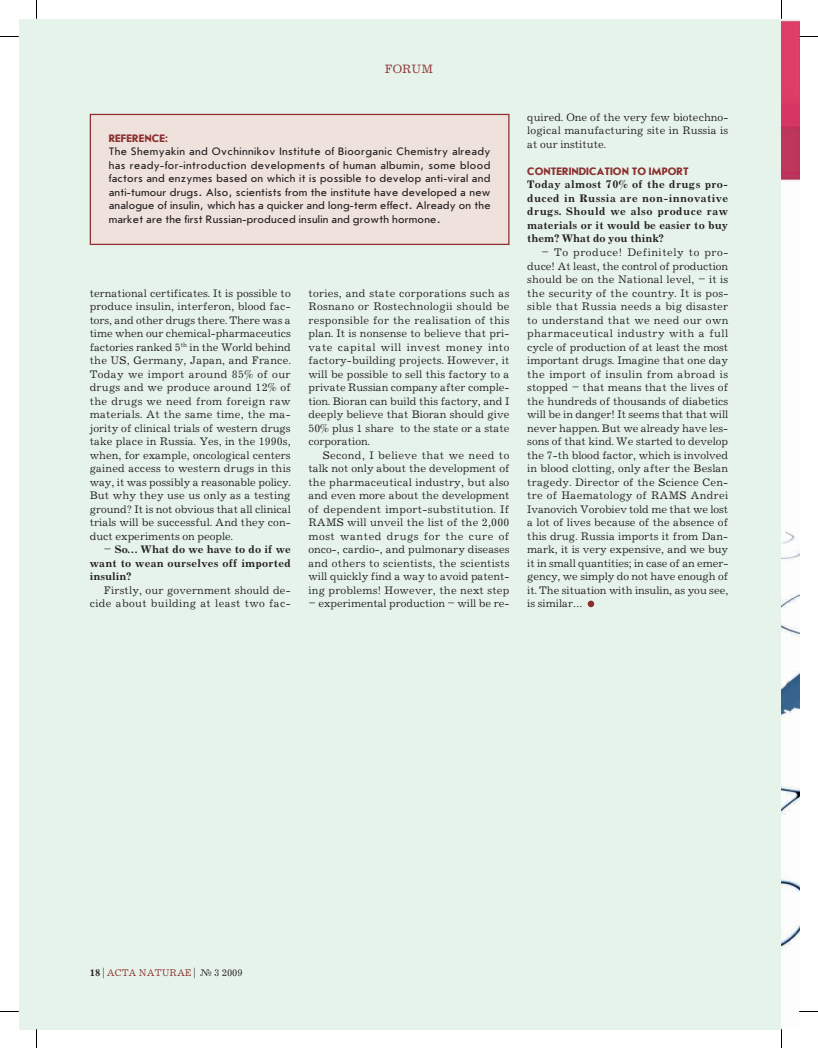
<style>
.page{position:relative;width:818px;height:1048px;background:#fff}
.page>*{position:absolute;margin:0;border:0;box-sizing:border-box;transform-origin:0 0}
.t1{font:12.5px "Journal C";color:#8c2f2f}
.t2{font:11.25px/13.5px "Journal C";color:#231f20;text-align:justify}
.t3{font:11.25px/13.5px "Journal Sans C";letter-spacing:.02em;color:#231f20;text-align:justify}
.t4{font:700 11.25px/13.5px "Journal C";letter-spacing:.01em;color:#231f20;text-align:justify}
.t5{font:11.25px/13.5px "Journal C";letter-spacing:.03em;color:#231f20;text-align:right}
.t6{font:700 11.25px "Journal Sans C";color:#8c2f2f}
.t7{font:10px "Journal C";color:#8c2f2f}
.s1{font-weight:400}
.s2{font-weight:700;color:#231f20}
.s3{color:#231f20}
</style>
<div class="page">
<div style="left:19px;top:19px;width:762px;height:1010px;background:#e6f3ea"></div>
<div style="left:90px;top:114px;width:418px;height:130px;background:#efe2dd"></div>
<div style="left:90px;top:114px;width:419px;height:131px;border:1px solid #8c2f2f"></div>
<svg style="left:587px;top:600px;width:7px;height:7px"></svg>
<img style="left:781px;top:20px;width:17px;height:930px">
<svg style="left:0;top:36px;width:19px;height:1px"></svg>
<svg style="left:798px;top:36px;width:19px;height:1px"></svg>
<svg style="left:0;top:1011px;width:19px;height:1px"></svg>
<svg style="left:799px;top:1011px;width:18px;height:1px"></svg>
<svg style="left:36px;top:0;width:1px;height:19px"></svg>
<svg style="left:36px;top:1029px;width:1px;height:18px"></svg>
<p class="t1" style="left:385px;top:62px;width:49px">FORUM</p>
<p class="t6" style="left:109px;top:132px;width:14px">REFERENCE</p>
<p class="t6" style="left:165px;top:132px;width:4px">:</p>
<p class="t3" style="left:109px;top:145px;width:383px">The Shemyakin and Ovchinnikov Institute of Bioorganic Chemistry already has ready-for-introduction developments of human albumin, some blood factors and enzymes based on which it is possible to develop anti-viral and anti-tumour drugs. Also, scientists from the institute have developed a new analogue of insulin, which has a quicker and long-term effect. Already on the market are the first Russian-produced insulin and growth hormone.</p>
<p class="t2" style="left:90px;top:286px;width:202px">ternational certificates. It is possible to produce insulin, interferon, blood fac&shy;tors, and other drugs there. There was a time when our chemical-pharmaceutics factories ranked 5<sup>th</sup> in the World behind the US, Germany, Japan, and France.<br>Today we import around 85% of our drugs and we produce around 12% of the drugs we need from foreign raw materials. At the same time, the ma&shy;jority of clinical trials of western drugs take place in Russia. Yes, in the 1990s, when, for example, oncological centers gained access to western drugs in this way, it was possibly a reasonable policy.<br>But why they use us only as a testing ground? It is not obvious that all clinical trials will be successful. And they con&shy;duct experiments on people.</p>
<p class="t4" style="left:90px;top:543px;width:202px;text-indent:14px"><span class="s1">–</span> So… What do we have to do if we want to wean ourselves off imported insulin?</p>
<p class="t5" style="left:90px;top:583px;width:202px">Firstly, our government should de&shy;cide about building at least two fac-</p>
<p class="t2" style="left:308px;top:286px;width:202px">tories, and state corporations such as Rosnano or Rostechnologii should be responsible for the realisation of this plan. It is nonsense to believe that pri&shy;vate capital will invest money into factory-building projects. However, it will be possible to sell this factory to a private Russian company after comple&shy;tion. Bioran can build this factory, and I deeply believe that Bioran should give 50% plus 1 share to the state or a state corporation.</p>
<p class="t2" style="left:308px;top:448px;width:202px;text-indent:14px">Second, I believe that we need to talk not only about the development of the pharmaceutical industry, but also and even more about the development of dependent import-substitution. If RAMS will unveil the list of the 2,000 most wanted drugs for the cure of onco-, cardio-, and pulmonary diseases and others to scientists, the scientists will quickly find a way to avoid patent&shy;ing problems! However, the next step</p>
<p class="t2" style="left:308px;top:597px;width:202px">– experimental production – will be re-</p>
<p class="t2" style="left:527px;top:111px;width:202px">quired. One of the very few biotechno&shy;logical manufacturing site in Russia is at our institute.</p>
<p class="t6" style="left:527px;top:165px;width:15px">CONTERINDICATION</p>
<p class="t6" style="left:631px;top:165px;width:25px">TO IMPORT</p>
<p class="t4" style="left:527px;top:178px;width:202px">Today almost 70% of the drugs pro&shy;duced in Russia are non-innovative drugs. Should we also produce raw materials or it would be easier to buy them? What do you think?</p>
<p class="t2" style="left:527px;top:246px;width:202px;text-indent:14px">– To produce! Definitely to pro&shy;duce! At least, the control of production should be on the National level, – it is the security of the country. It is pos&shy;sible that Russia needs a big disaster to understand that we need our own pharmaceutical industry with a full cycle of production of at least the most important drugs. Imagine that one day the import of insulin from abroad is stopped – that means that the lives of the hundreds of thousands of diabetics will be in danger! It seems that that will never happen. But we already have les&shy;sons of that kind. We started to develop the 7-th blood factor, which is involved in blood clotting, only after the Beslan tragedy. Director of the Science Cen&shy;tre of Haematology of RAMS Andrei Ivanovich Vorobiev told me that we lost a lot of lives because of the absence of this drug. Russia imports it from Dan&shy;mark, it is very expensive, and we buy it in small quantities; in case of an emer&shy;gency, we simply do not have enough of it. The situation with insulin, as you see, is similar…</p>
<p class="t7" style="left:90px;top:967px;width:154px"><span class="s2">18</span> <span class="s3">|</span> Acta naturae <span class="s3">| № 3 2009</span></p>
</div>
